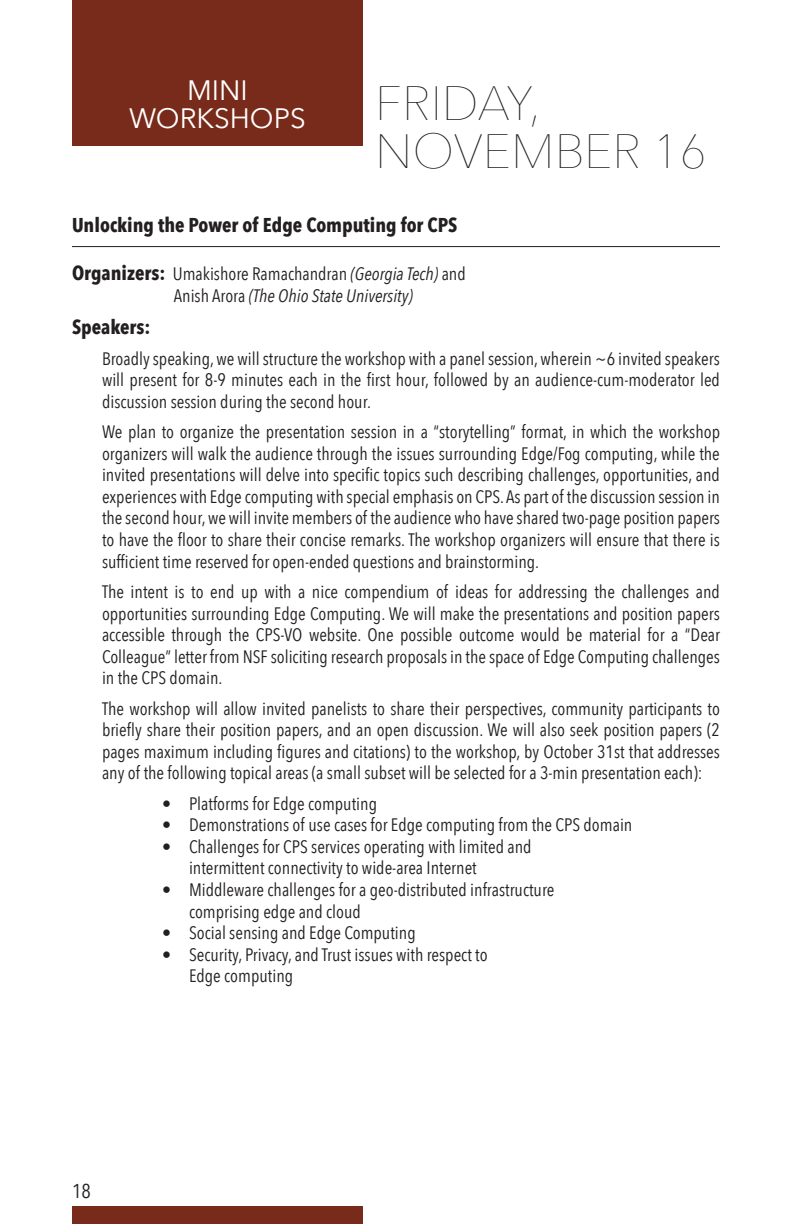
<style>
.page{position:relative;width:792px;height:1224px;background:#fff}
.page>*{position:absolute;margin:0;border:0;box-sizing:border-box;transform-origin:0 0}
.Presentation_Title{font:200 48px "Avenir Next";color:#231f20}
._2nd_Header{font:28px "Avenir Next";color:#fff}
.Agenda_body{font:700 20px "Avenir Next Condensed";color:#231f20}
.Numbered{font:700 20px "Avenir Next Condensed";color:#231f20}
.t1{font:20px "Avenir Next Condensed";color:#231f20}
.Numbered-2{font:18px/21.6px "Avenir Next Condensed";color:#231f20;text-align:justify}
.Bullet_Indent{font:18px/21.6px "Avenir Next Condensed";color:#231f20}
.Numbered-3{font:italic 18px/21.6px "Avenir Next Condensed";color:#231f20}
.s1{font-weight:700;font-style:normal;font-size:20px}
.s2{font-style:normal}
</style>
<div class="page">
<div style="left:72px;top:0;width:291px;height:145px;background:#782b1a"></div>
<div style="left:72px;top:1207px;width:291px;height:17px;background:#782b1a"></div>
<hr style="left:72px;top:246px;width:648px;height:1px;background:#231f20">
<p class="_2nd_Header" style="left:187px;top:67px;width:62px">MINI</p>
<p class="_2nd_Header" style="left:129px;top:95px;width:178px">WORKSHOPS</p>
<p class="Presentation_Title" style="left:375px;top:63px;width:167px">FRIDAY,</p>
<p class="Presentation_Title" style="left:375px;top:111px;width:333px">NOVEMBER 16</p>
<p class="Agenda_body" style="left:72px;top:212px;width:387px">Unlocking the Power of Edge Computing for CPS</p>
<p class="Numbered-3" style="left:174px;top:263px;width:293px;text-indent:-102px"><span class="s1">Organizers:</span> <span class="s2">Umakishore Ramachandran</span> (Georgia Tech) <span class="s2">and<br>Anish Arora</span> (The Ohio State University)</p>
<p class="Numbered" style="left:72px;top:315px;width:80px">Speakers:</p>
<p class="Numbered-2" style="left:102px;top:347px;width:620px">Broadly speaking, we will structure the workshop with a panel session, wherein ~6 invited speakers will present for 8-9 minutes each in the first hour, followed by an audience-cum-moderator led discussion session during the second hour.</p>
<p class="Numbered-2" style="left:102px;top:420px;width:620px">We plan to organize the presentation session in a “storytelling” format, in which the workshop organizers will walk the audience through the issues surrounding Edge/Fog computing, while the invited presentations will delve into specific topics such describing challenges, opportunities, and experiences with Edge computing with special emphasis on CPS. As part of the discussion session in the second hour, we will invite members of the audience who have shared two-page position papers to have the floor to share their concise remarks. The workshop organizers will ensure that there is sufficient time reserved for open-ended questions and brainstorming.</p>
<p class="Numbered-2" style="left:102px;top:580px;width:620px">The intent is to end up with a nice compendium of ideas for addressing the challenges and opportunities surrounding Edge Computing. We will make the presentations and position papers accessible through the CPS-VO website. One possible outcome would be material for a “Dear Colleague” letter from NSF soliciting research proposals in the space of Edge Computing challenges in the CPS domain.</p>
<p class="Numbered-2" style="left:102px;top:697px;width:620px">The workshop will allow invited panelists to share their perspectives, community participants to briefly share their position papers, and an open discussion. We will also seek position papers (2 pages maximum including figures and citations) to the workshop, by October 31st that addresses any of the following topical areas (a small subset will be selected for a 3-min presentation each):</p>
<p class="Bullet_Indent" style="left:162px;top:792px;width:217px">• Platforms for Edge computing</p>
<p class="Bullet_Indent" style="left:162px;top:813px;width:472px">• Demonstrations of use cases for Edge computing from the CPS domain</p>
<p class="Bullet_Indent" style="left:189px;top:835px;width:344px;text-indent:-27px">• Challenges for CPS services operating with limited and intermittent connectivity to wide-area Internet</p>
<p class="Bullet_Indent" style="left:189px;top:878px;width:367px;text-indent:-27px">• Middleware challenges for a geo-distributed infrastructure comprising edge and cloud</p>
<p class="Bullet_Indent" style="left:162px;top:921px;width:255px">• Social sensing and Edge Computing</p>
<p class="Bullet_Indent" style="left:189px;top:943px;width:300px;text-indent:-27px">• Security, Privacy, and Trust issues with respect to<br>Edge computing</p>
<p class="t1" style="left:72px;top:1174px;width:20px">18</p>
</div>
